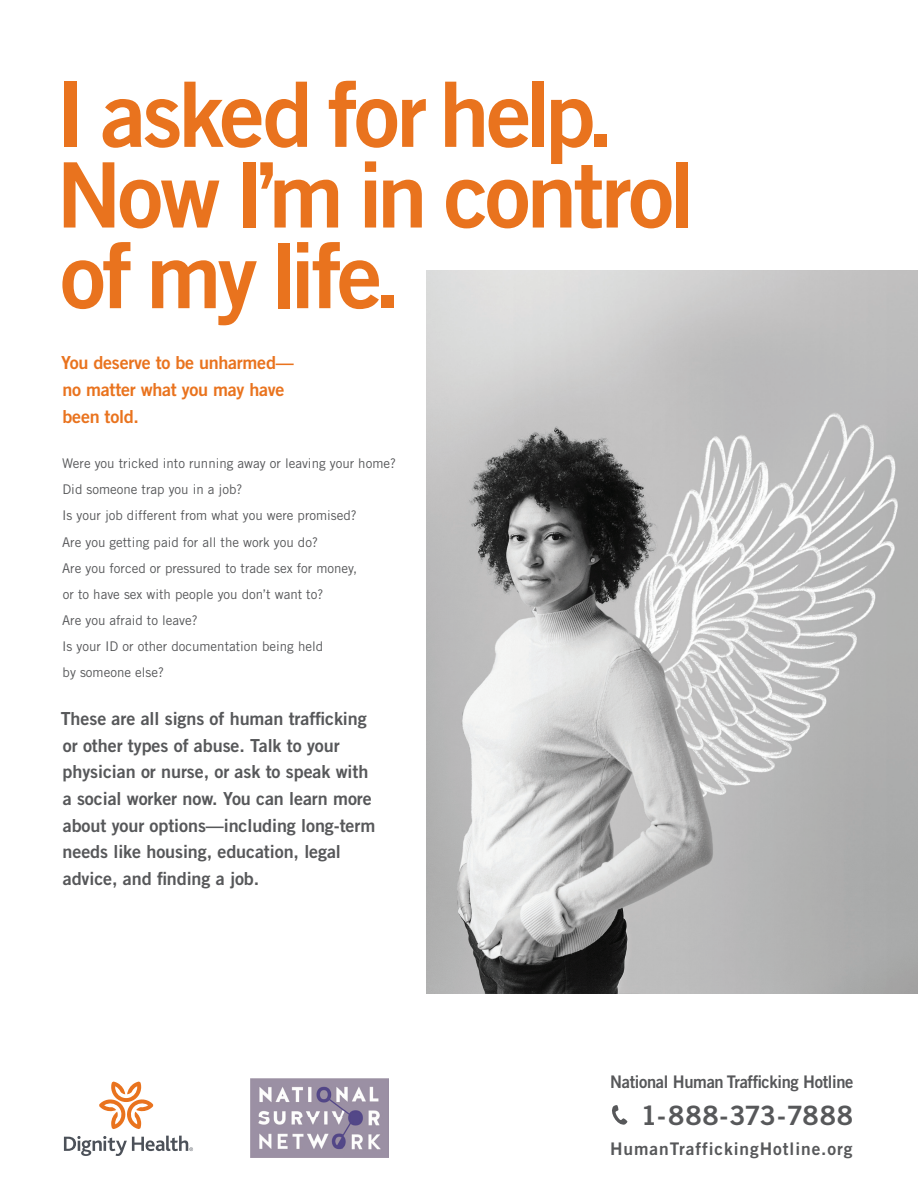
<style>
.page{position:relative;width:918px;height:1188px;background:#fff}
.page>*{position:absolute;margin:0;border:0;box-sizing:border-box;transform-origin:0 0}
.t1{font:90.3px/80.7px "Trade Gothic LT Std Bd 2";letter-spacing:-.04em;color:#e9731e}
.t2{font:26.7px "Trade Gothic LT Std Bd 2";letter-spacing:.03em;color:#57585a}
.t3{font:18px/26.7px "Trade Gothic LT Std Bd 2";letter-spacing:-.005em;color:#57585a}
.t4{font:18px/26.7px "Trade Gothic LT Std Bd 2";letter-spacing:-.015em;color:#e9731e}
.t5{font:17.4px "Trade Gothic LT Std Bd 2";letter-spacing:-.02em;color:#57585a;scale:.95 1}
.t6{font:17.4px "Trade Gothic LT Std Bd 2";letter-spacing:.055em;color:#57585a}
.t7{font:13.35px/26.1px "Trade Gothic";color:#57585a}
</style>
<div class="page">
<svg style="left:612px;top:1105px;width:15px;height:20px"></svg>
<svg style="left:99px;top:1081px;width:54px;height:48px"></svg>
<svg style="left:64px;top:1136px;width:129px;height:20px"></svg>
<img style="left:251px;top:1079px;width:138px;height:78px">
<img style="left:426px;top:270px;width:492px;height:724px">
<h1 class="t1" style="left:55px;top:73px;width:641px">I asked for help.<br>Now I’m in control of my life.</h1>
<h3 class="t4" style="left:61px;top:349px;width:234px">You deserve to be unharmed— no matter what you may have been told.</h3>
<p class="t7" style="left:62px;top:450px;width:335px">Were you tricked into running away or leaving your home?<br>Did someone trap you in a job?<br>Is your job different from what you were promised?<br>Are you getting paid for all the work you do?<br>Are you forced or pressured to trade sex for money,<br>or to have sex with people you don’t want to?<br>Are you afraid to leave?<br>Is your ID or other documentation being held<br>by someone else?</p>
<p class="t3" style="left:61px;top:705px;width:316px">These are all signs of human trafficking or other types of abuse. Talk to your physician or nurse, or ask to speak with a social worker now. You can learn more about your options—including long-term needs like housing, education, legal advice, and finding a job.</p>
<h3 class="t5" style="left:610px;top:1071px;width:258px">National Human Trafficking Hotline</h3>
<h2 class="t2" style="left:641px;top:1099px;width:214px">1-888-373-7888</h2>
<h3 class="t6" style="left:610px;top:1138px;width:244px">HumanTraffickingHotline.org</h3>
</div>
